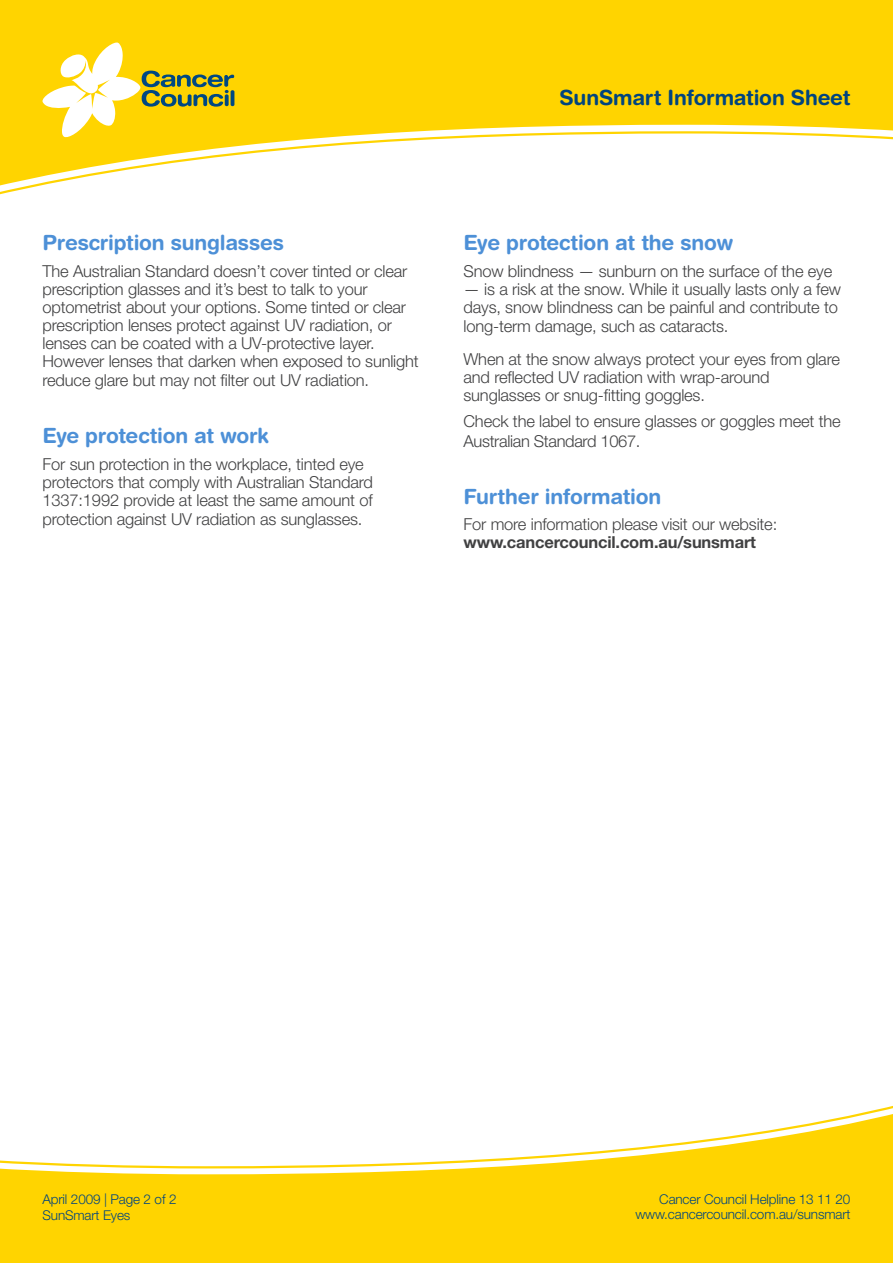
<style>
.page{position:relative;width:893px;height:1263px;background:#fff}
.page>*{position:absolute;margin:0;border:0;box-sizing:border-box;transform-origin:0 0}
.t1{font:700 21px "Helvetica Rounded";letter-spacing:-.01em;color:#4d90d7}
.t2{font:700 21px "Helvetica Rounded";letter-spacing:-.01em;color:#00447e}
.t3{font:300 16.5px/18px "Helvetica Neue";letter-spacing:-.01em;color:#414142}
.t4{font:700 16.5px "Helvetica Neue";letter-spacing:-.01em;color:#414142}
.t5{font:300 13.5px/16.2px "Helvetica Neue";letter-spacing:-.01em;color:#00447e}
</style>
<div class="page">
<svg style="left:0;top:0;width:893px;height:188px;fill:#ffd400"></svg>
<div style="left:0;top:1169px;width:893px;height:94px;background:#ffd400"></div>
<svg style="left:0;top:1106px;width:893px;height:63px"></svg>
<svg style="left:43px;top:43px;width:191px;height:94px"></svg>
<p class="t2" style="left:559px;top:85px;width:292px">SunSmart Information Sheet</p>
<p class="t1" style="left:43px;top:230px;width:243px">Prescription sunglasses</p>
<p class="t3" style="left:43px;top:262px;width:378px">The Australian Standard doesn’t cover tinted or clear prescription glasses and it’s best to talk to your optometrist about your options. Some tinted or clear prescription lenses protect against UV radiation, or lenses can be coated with a UV-protective layer.<br>However lenses that darken when exposed to sunlight</p>
<p class="t3" style="left:43px;top:371px;width:328px">reduce glare but may not filter out UV radiation.</p>
<p class="t1" style="left:43px;top:423px;width:228px">Eye protection at work</p>
<p class="t3" style="left:43px;top:455px;width:332px">For sun protection in the workplace, tinted eye protectors that comply with Australian Standard<br>1337:1992 provide at least the same amount of</p>
<p class="t3" style="left:43px;top:510px;width:321px">protection against UV radiation as sunglasses.</p>
<p class="t1" style="left:463px;top:230px;width:271px">Eye protection at the snow</p>
<p class="t3" style="left:463px;top:262px;width:370px">Snow blindness — sunburn on the surface of the eye</p>
<p class="t3" style="left:463px;top:280px;width:379px">— is a risk at the snow. While it usually lasts only a few days, snow blindness can be painful and contribute to</p>
<p class="t3" style="left:463px;top:310px;width:378px;line-height:32.5px">long-term damage, such as cataracts.<br>When at the snow always protect your eyes from glare</p>
<p class="t3" style="left:463px;top:368px;width:308px">and reflected UV radiation with wrap-around sunglasses or snug-fitting goggles.</p>
<p class="t3" style="left:463px;top:411px;width:379px;line-height:19.5px">Check the label to ensure glasses or goggles meet the<br>Australian Standard 1067.</p>
<p class="t1" style="left:463px;top:484px;width:199px">Further information</p>
<p class="t3" style="left:463px;top:515px;width:315px">For more information please visit our website:</p>
<p class="t4" style="left:463px;top:532px;width:294px">www.cancercouncil.com.au/sunsmart</p>
<p class="t5" style="left:43px;top:1191px;width:135px">April 2009 | Page 2 of 2<br>SunSmart Eyes</p>
<p class="t5" style="left:635px;top:1192px;width:217px;line-height:15px;text-align:right">Cancer Council Helpline 13 11 20 www.cancercouncil.com.au/sunsmart</p>
</div>
